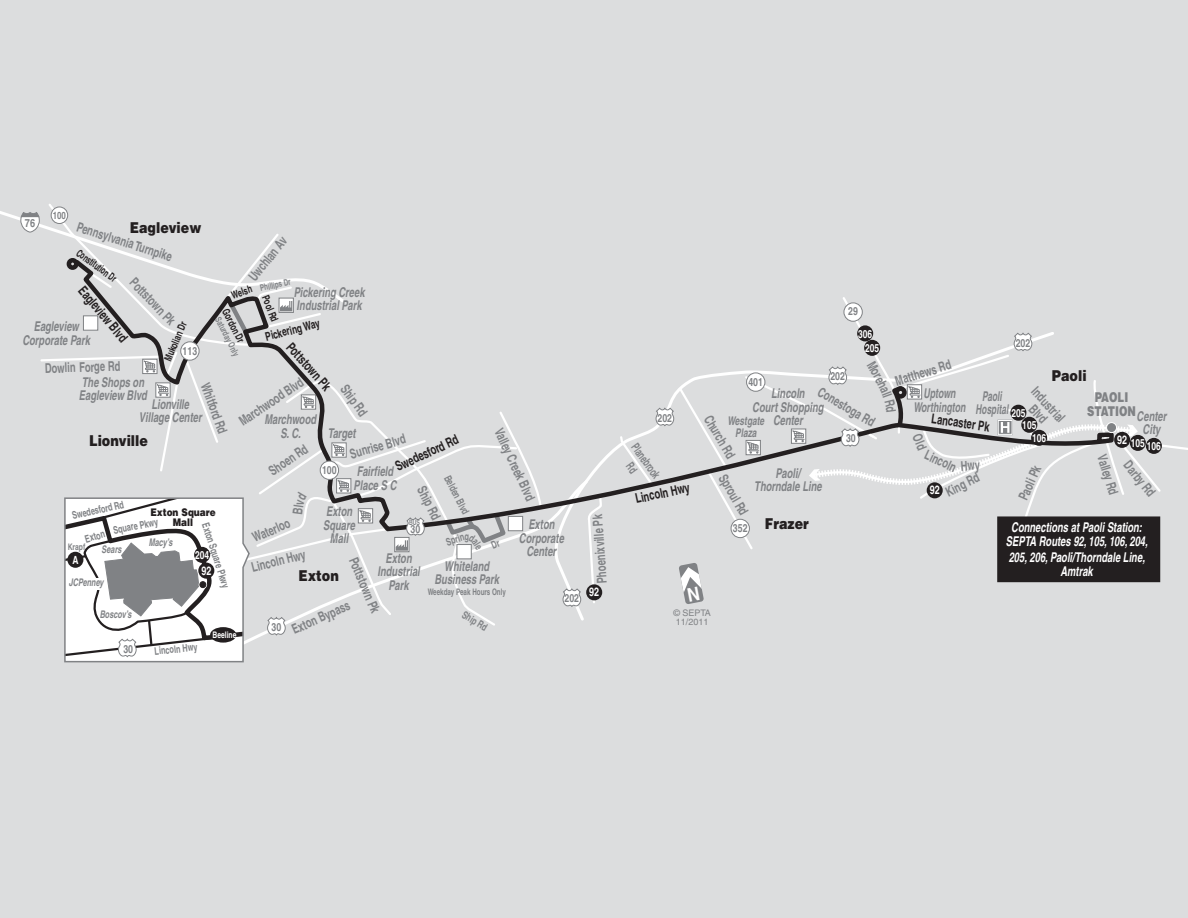
<style>
.page{position:relative;width:1188px;height:918px;background:#dcddde}
.page>*{position:absolute;margin:0;border:0;box-sizing:border-box;transform-origin:0 0}
.t1{font:900 15px "Helvetica";color:#231f20;scale:.85 1}
.t2{font:700 condensed 13.5px/13.5px "Helvetica";color:#808285;text-align:center;scale:.85 1}
.t3{font:italic 700 condensed 13.5px/13.5px "Helvetica";color:#808285;text-align:center;scale:.85 1}
.t4{font:italic 700 condensed 13.5px/13.5px "Helvetica";color:#fff;text-align:center;scale:.85 1}
.t5{font:700 condensed 13.5px "Helvetica";color:#231f20;scale:.85 1}
.t6{font:italic 700 condensed 13.5px/13.5px "Helvetica";color:#808285;text-align:center;scale:.8 1}
.t7{font:italic 700 condensed 13.5px/13.5px "Helvetica";color:#808285;text-align:center;scale:.75 1}
.t8{font:900 13.5px/13.5px "Helvetica";color:#808285;text-align:center;scale:.75 1}
.t9{font:italic 700 condensed 12px "Helvetica";color:#808285;scale:.85 1}
.t10{font:700 condensed 12px/15.6px "Helvetica";color:#808285;text-align:center;scale:.75 1}
.t11{font:700 condensed 12px "Helvetica";color:#231f20;scale:.85 1}
.t12{font:700 12px "Helvetica";color:#fff;scale:.75 1}
.t13{font:700 condensed 11.25px "Helvetica";color:#808285;scale:.95 1}
.t14{font:700 11.25px "Helvetica";color:#fff;scale:.75 1}
.t15{font:700 condensed 11.25px "Helvetica";color:#808285}
.t16{font:700 condensed 10.5px "Helvetica";color:#808285;scale:.85 1}
.t17{font:700 condensed 10.5px "Helvetica";color:#231f20;scale:.85 1}
.t18{font:italic 700 condensed 10.5px "Helvetica";color:#808285;scale:.85 1}
.t19{font:900 10.5px/10.5px "Helvetica";color:#231f20;text-align:center;scale:.85 1}
.t20{font:700 condensed 10.5px "Helvetica";color:#231f20;scale:.75 1}
.t21{font:700 condensed 10.2px "Helvetica";color:#808285;scale:.95 1}
.t22{font:700 condensed 9px "Helvetica";color:#808285;scale:.85 1}
.t23{font:9px/9px "Helvetica";color:#808285}
.t24{font:700 9px "Helvetica";color:#fff;scale:.75 1}
.t25{font:700 9px "Helvetica";color:#808285;scale:.75 1}
.s1{font-size:13.5px}
</style>
<div class="page">
<svg style="left:562px;top:534px;width:41px;height:74px"></svg>
<div style="left:586px;top:584px;width:16px;height:16px;background:#231f20;border-radius:50%"></div>
<svg style="left:0;top:204px;width:543px;height:459px"></svg>
<svg style="left:619px;top:297px;width:569px;height:307px"></svg>
<p class="t21" style="left:53px;top:209px;width:15px">100</p>
<p class="t15" style="left:25px;top:217px;width:12px">76</p>
<p class="t2" style="left:79px;top:220px;width:119px;rotate:18deg">Pennsylvania Turnpike</p>
<p class="t1" style="left:130px;top:218px;width:86px">Eagleview</p>
<p class="t2" style="left:246px;top:275px;width:64px;rotate:-51deg">Uwchlan Av</p>
<p class="t11" style="left:264px;top:329px;width:67px;rotate:-14deg">PickeringWay</p>
<p class="t20" style="left:81px;top:247px;width:64px;rotate:36deg">Constitution Dr</p>
<p class="t2" style="left:137px;top:275px;width:71px;rotate:46deg">Pottstown Pk</p>
<p class="t22" style="left:259px;top:283px;width:38px;rotate:-12deg">Phillips Dr</p>
<p class="t17" style="left:230px;top:289px;width:26px;rotate:-18deg">Welsh</p>
<p class="t5" style="left:88px;top:282px;width:82px;rotate:50deg">Eagleview Blvd</p>
<p class="t3" style="left:294px;top:285px;width:85px;text-align:left">Pickering Creek<br>Industrial Park</p>
<p class="t17" style="left:271px;top:294px;width:34px;rotate:68deg">Pool Rd</p>
<p class="t17" style="left:231px;top:307px;width:44px;rotate:63deg">Gordon Dr</p>
<p class="t22" style="left:223px;top:315px;width:51px;rotate:63deg">Saturday Only</p>
<p class="t3" style="left:22px;top:319px;width:81px">Eagleview<br>Corporate Park</p>
<p class="t17" style="left:162px;top:358px;width:51px;rotate:-67deg">Mukolian Dr</p>
<p class="t5" style="left:295px;top:339px;width:71px;rotate:48deg">Pottstown Pk</p>
<p class="t13" style="left:183px;top:344px;width:17px">113</p>
<p class="t2" style="left:45px;top:361px;width:90px;rotate:-2deg">Dowlin Forge Rd</p>
<p class="t2" style="left:237px;top:416px;width:89px;rotate:-34deg">Marchwood Blvd</p>
<p class="t2" style="left:349px;top:382px;width:43px;rotate:54deg">Ship Rd</p>
<p class="t3" style="left:328px;top:427px;width:34px">Target</p>
<p class="t3" style="left:79px;top:375px;width:82px;text-align:left">The Shops on<br>Eagleview Blvd</p>
<p class="t2" style="left:211px;top:381px;width:64px;rotate:70deg">Whitford Rd</p>
<p class="t3" style="left:139px;top:397px;width:75px">Lionville<br>Village Center</p>
<p class="t3" style="left:264px;top:412px;width:62px">Marchwood<br>S. C.</p>
<p class="t2" style="left:505px;top:426px;width:93px;rotate:65deg">Valley Creek Blvd</p>
<p class="t2" style="left:348px;top:448px;width:69px;rotate:-16deg">Sunrise Blvd</p>
<p class="t5" style="left:393px;top:460px;width:82px;rotate:-25deg">Swedesford Rd</p>
<p class="t1" style="left:89px;top:431px;width:71px">Lionville</p>
<p class="t2" style="left:266px;top:466px;width:53px;rotate:-34deg">Shoen Rd</p>
<p class="t13" style="left:322px;top:463px;width:17px">100</p>
<p class="t3" style="left:354px;top:465px;width:52px;text-align:left">Fairfield<br>Place S C</p>
<p class="t16" style="left:453px;top:473px;width:51px;rotate:63deg">Belden Blvd</p>
<p class="t2" style="left:427px;top:484px;width:43px;rotate:63deg">Ship Rd</p>
<p class="t16" style="left:71px;top:510px;width:64px;rotate:-13deg">Swedesford Rd</p>
<p class="t3" style="left:323px;top:504px;width:39px">Exton<br>Square<br>Mall</p>
<p class="t19" style="left:150px;top:506px;width:78px">Exton Square<br>Mall</p>
<p class="t3" style="left:519px;top:517px;width:54px">Exton<br>Corporate<br>Center</p>
<p class="t16" style="left:112px;top:524px;width:55px;rotate:-11deg">Square Pkwy</p>
<p class="t2" style="left:250px;top:532px;width:48px;rotate:-23deg">Waterloo</p>
<p class="t16" style="left:211px;top:521px;width:81px;rotate:72deg">Exton Square Pkwy</p>
<p class="t13" style="left:411px;top:523px;width:12px">30</p>
<p class="t16" style="left:83px;top:533px;width:25px;rotate:-16deg">Exton</p>
<p class="t18" style="left:149px;top:536px;width:29px">Macy’s</p>
<p class="t25" style="left:68px;top:541px;width:25px">Krapf</p>
<p class="t18" style="left:102px;top:543px;width:25px">Sears</p>
<p class="t18" style="left:69px;top:576px;width:43px">JCPenney</p>
<p class="t14" style="left:195px;top:548px;width:20px">204</p>
<p class="t2" style="left:250px;top:561px;width:67px;rotate:-14deg">Lincoln Hwy</p>
<p class="t3" style="left:378px;top:551px;width:51px">Exton<br>Industrial<br>Park</p>
<p class="t14" style="left:72px;top:553px;width:10px">A</p>
<p class="t2" style="left:359px;top:555px;width:71px;rotate:67deg">Pottstown Pk</p>
<p class="t3" style="left:435px;top:559px;width:77px">Whiteland<br>Business Park</p>
<p class="t12" style="left:201px;top:563px;width:15px">92</p>
<p class="t1" style="left:299px;top:566px;width:49px">Exton</p>
<p class="t22" style="left:428px;top:586px;width:94px">Weekday Peak Hours Only</p>
<p class="t13" style="left:565px;top:592px;width:17px">202</p>
<p class="t2" style="left:290px;top:623px;width:75px;rotate:-24deg">Exton Bypass</p>
<p class="t18" style="left:100px;top:608px;width:39px">Boscov’s</p>
<p class="t16" style="left:466px;top:608px;width:34px;rotate:31deg">Ship Rd</p>
<p class="t13" style="left:272px;top:620px;width:12px">30</p>
<p class="t24" style="left:213px;top:629px;width:34px">Beeline</p>
<p class="t13" style="left:123px;top:642px;width:12px">30</p>
<p class="t16" style="left:154px;top:645px;width:52px;rotate:-6deg">Lincoln Hwy</p>
<p class="t2" style="left:595px;top:584px;width:83px;rotate:-94deg">Phoenixville Pk</p>
<p class="t12" style="left:589px;top:585px;width:15px">92</p>
<p class="t13" style="left:658px;top:411px;width:17px">202</p>
<p class="t10" style="left:641px;top:440px;width:55px;rotate:54deg">Planebrook<br>Rd</p>
<p class="t5" style="left:634px;top:491px;width:67px;rotate:-12deg">Lincoln Hwy</p>
<p class="t13" style="left:848px;top:305px;width:12px">29</p>
<p class="t14" style="left:858px;top:327px;width:20px">306</p>
<p class="t14" style="left:865px;top:341px;width:20px">205</p>
<p class="t13" style="left:1016px;top:336px;width:17px">202</p>
<p class="t2" style="left:894px;top:375px;width:70px;rotate:-17deg">Matthews Rd</p>
<p class="t1" style="left:1052px;top:366px;width:42px">Paoli</p>
<p class="t13" style="left:830px;top:370px;width:17px">202</p>
<p class="t13" style="left:748px;top:375px;width:17px">401</p>
<p class="t2" style="left:1039px;top:384px;width:51px;rotate:47deg">Industrial<br>Blvd</p>
<p class="t2" style="left:822px;top:385px;width:77px;rotate:30deg">Conestoga Rd</p>
<p class="t3" style="left:752px;top:387px;width:85px">Lincoln<br>Court Shopping</p>
<p class="t9" style="left:727px;top:413px;width:90px">Westgate <span class="s1">Center</span></p>
<p class="t5" style="left:933px;top:410px;width:70px;rotate:8deg">Lancaster Pk</p>
<p class="t9" style="left:735px;top:425px;width:27px">Plaza</p>
<p class="t6" style="left:913px;top:387px;width:67px">Uptown<br>Worthington</p>
<p class="t7" style="left:976px;top:389px;width:45px">Paoli<br>Hospital</p>
<p class="t8" style="left:1087px;top:391px;width:67px">PAOLI<br>STATION</p>
<p class="t14" style="left:1011px;top:406px;width:20px">205</p>
<p class="t3" style="left:1137px;top:409px;width:37px">Center<br>City</p>
<p class="t2" style="left:713px;top:413px;width:58px;rotate:59deg">Church Rd</p>
<p class="t2" style="left:728px;top:472px;width:54px;rotate:60deg">Sproul Rd</p>
<p class="t14" style="left:1022px;top:418px;width:20px">105</p>
<p class="t14" style="left:1032px;top:431px;width:20px">106</p>
<p class="t12" style="left:1117px;top:432px;width:15px">92</p>
<p class="t13" style="left:846px;top:431px;width:12px">30</p>
<p class="t14" style="left:1131px;top:438px;width:42px">105 106</p>
<p class="t2" style="left:928px;top:448px;width:41px;rotate:25deg">Lincoln</p>
<p class="t2" style="left:1108px;top:453px;width:50px;rotate:73deg">Valley Rd</p>
<p class="t2" style="left:1016px;top:496px;width:44px;rotate:-66deg">Paoli Pk</p>
<p class="t2" style="left:1132px;top:458px;width:50px;rotate:51deg">Darby Rd</p>
<p class="t3" style="left:754px;top:466px;width:81px">Paoli/<br>Thorndale Line</p>
<p class="t2" style="left:943px;top:486px;width:44px;rotate:-26deg">King Rd</p>
<p class="t12" style="left:930px;top:483px;width:15px">92</p>
<p class="t13" style="left:733px;top:521px;width:17px">352</p>
<p class="t1" style="left:765px;top:514px;width:53px">Frazer</p>
<p class="t4" style="left:1006px;top:521px;width:169px">Connections at Paoli Station:<br>SEPTA Routes 92, 105, 106, 204,</p>
<p class="t4" style="left:1009px;top:550px;width:162px">205, 206, Paoli/Thorndale Line,<br>Amtrak</p>
<p class="t23" style="left:673px;top:609px;width:39px">© SEPTA<br>11/2011</p>
</div>
